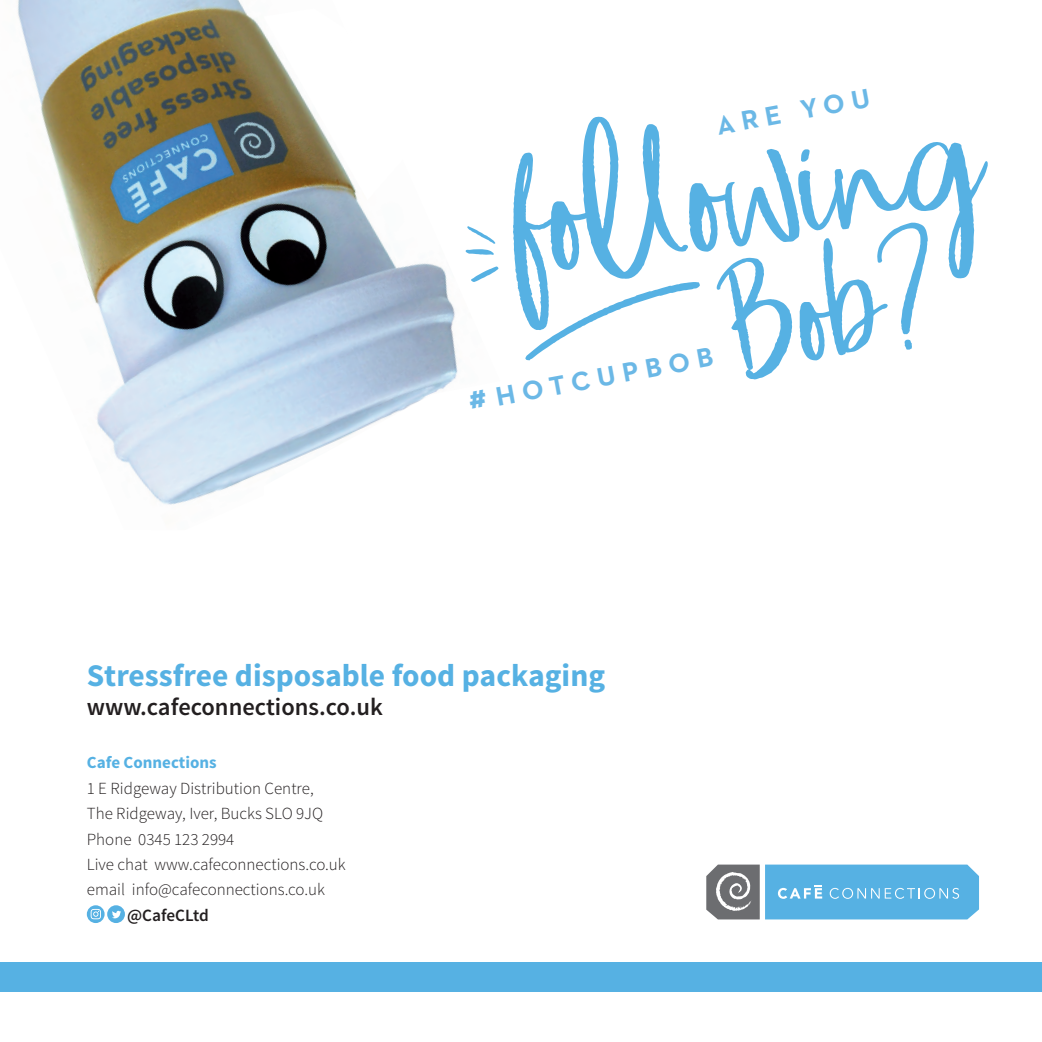
<style>
.page{position:relative;width:1042px;height:1042px;background:#fff}
.page>*{position:absolute;margin:0;border:0;box-sizing:border-box;transform-origin:0 0}
.t1{font:228.38px "ohlivey";color:#56b1e3}
.t2{font:195.65px "ohlivey";color:#56b1e3}
.t3{font:700 31.5px "Source Sans Pro";color:#56b1e3}
.t4{font:700 27.12px "Neutraface 2 Text";color:#6bb8e6}
.t5{font:600 24.5px "Source Sans Pro";color:#231f20}
.t6{font:600 17.15px "Source Sans Pro";color:#231f20}
.t7{font:300 16.97px/25.4px "Source Sans Pro";color:#231f20}
.t8{font:700 16.97px "Source Sans Pro";color:#56b1e3}
</style>
<div class="page">
<svg style="left:87px;top:905px;width:18px;height:18px"></svg>
<svg style="left:91px;top:909px;width:10px;height:10px"></svg>
<div style="left:107px;top:905px;width:18px;height:18px;background:#56b1e3;border-radius:50%"></div>
<svg style="left:112px;top:911px;width:9px;height:7px"></svg>
<svg style="left:706px;top:864px;width:273px;height:55px;background:#6caed3"></svg>
<div style="left:0;top:962px;width:1042px;height:30px;background:#56b1e3"></div>
<img style="left:17px;top:0;width:482px;height:505px">
<svg style="left:263px;top:374px;width:236px;height:131px"></svg>
<svg style="left:465px;top:226px;width:33px;height:56px"></svg>
<svg style="left:526px;top:282px;width:174px;height:79px"></svg>
<svg style="left:263px;top:8px;width:143px;height:192px"></svg>
<svg style="left:468px;top:389px;width:19px;height:19px"></svg>
<h3 class="t4" style="left:713px;top:109px;width:157px;rotate:-11deg">ARE YOU</h3>
<h1 class="t1" style="left:492px;top:107px;width:478px;rotate:-8deg">following</h1>
<h2 class="t2" style="left:707px;top:228px;width:221px;rotate:-9deg">Bob?</h2>
<h3 class="t4" style="left:493px;top:380px;width:222px;rotate:-11deg">HOTCUPBOB</h3>
<h3 class="t3" style="left:87px;top:655px;width:520px">Stressfree disposable food packaging</h3>
<h3 class="t5" style="left:87px;top:692px;width:297px">www.cafeconnections.co.uk</h3>
<p class="t8" style="left:87px;top:752px;width:131px">Cafe Connections</p>
<p class="t7" style="left:87px;top:775px;width:260px">1 E Ridgeway Distribution Centre,<br>The Ridgeway, Iver, Bucks SLO 9JQ<br>Phone 0345 123 2994<br>Live chat www.cafeconnections.co.uk email info@cafeconnections.co.uk</p>
<p class="t6" style="left:127px;top:904px;width:83px">@CafeCLtd</p>
</div>
